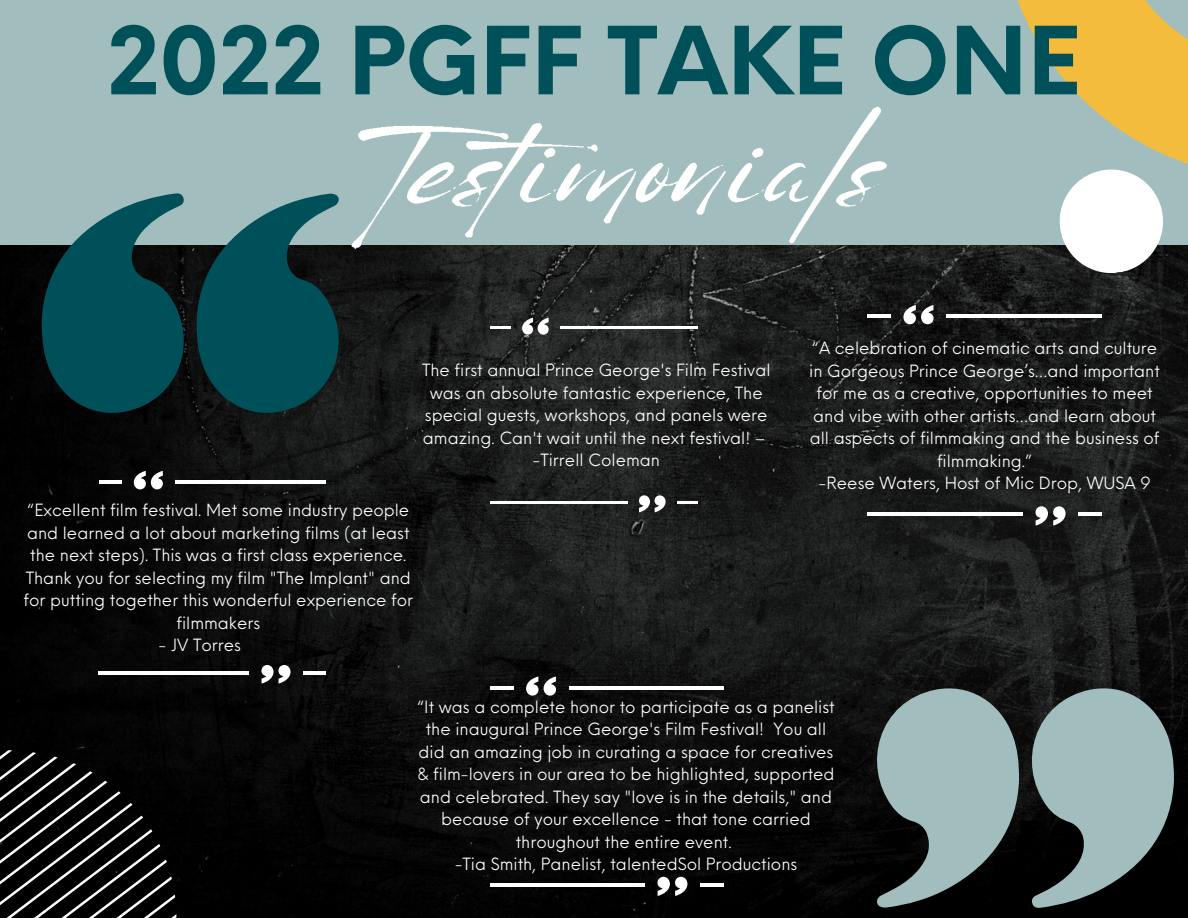
<style>
.page{position:relative;width:1188px;height:918px;background:#fff}
.page>*{position:absolute;margin:0;border:0;box-sizing:border-box;transform-origin:0 0}
.t1{font:112.5px "Lovely May Script";color:#fff}
.t2{font:700 91.5px "Neue Einstellung";color:#005059}
.t3{font:16.5px/22.5px "Neue Einstellung";color:#fff;text-align:center}
</style>
<div class="page">
<img style="left:0;top:245px;width:1188px;height:673px">
<div style="left:0;top:0;width:1188px;height:245px;background:#a2bdbd"></div>
<svg style="left:134px;top:471px;width:29px;height:18px"></svg>
<hr style="left:99px;top:480px;width:22px;height:3px;background:#fff">
<hr style="left:175px;top:480px;width:151px;height:3px;background:#fff">
<svg style="left:261px;top:665px;width:30px;height:18px"></svg>
<hr style="left:303px;top:671px;width:23px;height:3px;background:#fff">
<hr style="left:99px;top:671px;width:150px;height:3px;background:#fff">
<svg style="left:903px;top:305px;width:31px;height:19px"></svg>
<hr style="left:867px;top:315px;width:24px;height:3px;background:#fff">
<hr style="left:947px;top:315px;width:155px;height:3px;background:#fff">
<svg style="left:1036px;top:506px;width:30px;height:20px"></svg>
<hr style="left:1078px;top:513px;width:24px;height:3px;background:#fff">
<hr style="left:867px;top:513px;width:156px;height:3px;background:#fff">
<svg style="left:526px;top:677px;width:30px;height:19px"></svg>
<hr style="left:490px;top:686px;width:23px;height:3px;background:#fff">
<hr style="left:569px;top:686px;width:155px;height:3px;background:#fff">
<svg style="left:658px;top:877px;width:29px;height:19px"></svg>
<hr style="left:700px;top:883px;width:24px;height:3px;background:#fff">
<hr style="left:490px;top:883px;width:155px;height:3px;background:#fff">
<svg style="left:42px;top:193px;width:312px;height:225px"></svg>
<svg style="left:862px;top:683px;width:312px;height:225px;background:#647474"></svg>
<svg style="left:0;top:729px;width:177px;height:189px;background:#1b1b1b"></svg>
<svg style="left:522px;top:318px;width:27px;height:17px"></svg>
<hr style="left:490px;top:326px;width:21px;height:3px;background:#fff">
<hr style="left:560px;top:326px;width:138px;height:3px;background:#fff">
<svg style="left:639px;top:495px;width:27px;height:17px"></svg>
<hr style="left:677px;top:501px;width:21px;height:3px;background:#fff">
<hr style="left:490px;top:501px;width:137px;height:3px;background:#fff">
<svg style="left:1002px;top:0;width:186px;height:279px"></svg>
<h2 class="t2" style="left:107px;top:-22px;width:976px">2022 PGFF TAKE ONE</h2>
<h1 class="t1" style="left:346px;top:106px;width:572px">Testimonials</h1>
<p class="t3" style="left:422px;top:357px;width:350px">The first annual Prince George's Film Festival was an absolute fantastic experience, The special guests, workshops, and panels were amazing. Can't wait until the next festival! – -Tirrell Coleman</p>
<p class="t3" style="left:24px;top:497px;width:391px">“Excellent film festival. Met some industry people and learned a lot about marketing films (at least the next steps). This was a first class experience.<br>Thank you for selecting my film "The Implant" and for putting together this wonderful experience for filmmakers</p>
<p class="t3" style="left:159px;top:632px;width:84px">- JV Torres</p>
<p class="t3" style="left:809px;top:335px;width:352px">“A celebration of cinematic arts and culture in Gorgeous Prince George’s…and important for me as a creative, opportunities to meet and vibe with other artists…and learn about all aspects of filmmaking and the business of filmmaking.”<br>-Reese Waters, Host of Mic Drop, WUSA 9</p>
<p class="t3" style="left:417px;top:694px;width:419px">“It was a complete honor to participate as a panelist the inaugural Prince George's Film Festival! You all did an amazing job in curating a space for creatives &amp; film-lovers in our area to be highlighted, supported and celebrated. They say "love is in the details," and because of your excellence - that tone carried throughout the entire event.<br>-Tia Smith, Panelist, talentedSol Productions</p>
</div>
